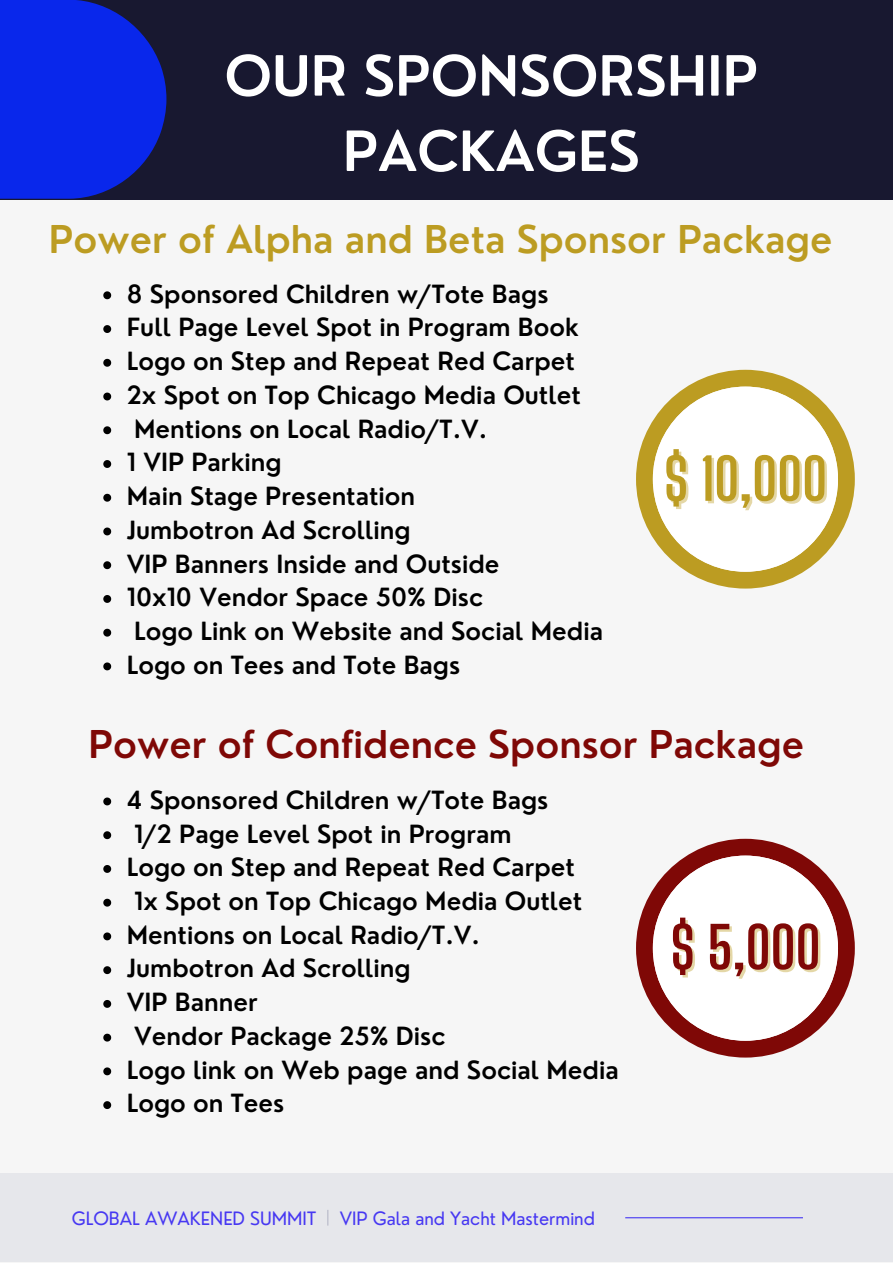
<style>
.page{position:relative;width:893px;height:1264px;background:#fff}
.page>*{position:absolute;margin:0;border:0;box-sizing:border-box;transform-origin:0 0}
.t1{font:700 56.85px "Big Shoulders Display";color:#bc9c22}
.t2{font:700 56.85px "Big Shoulders Display";color:#7f0806}
.t3{font:600 54px/75.3px "Nourd";color:#fff;text-align:center}
.t4{font:600 37.35px "Nourd";color:#bc9c22}
.t5{font:600 37.35px "Nourd";color:#7f0806}
.t6{font:600 24.45px/33.8px "Nourd";color:#000}
.t7{font:18px "Nourd";color:#4738f2}
</style>
<div class="page">
<div style="left:0;top:0;width:892px;height:1262px;background:#f6f6f6"></div>
<div style="left:0;top:0;width:892px;height:199px;background:#181830"></div>
<svg style="left:0;top:0;width:166px;height:199px;background:#0a25d3"></svg>
<div style="left:0;top:1173px;width:892px;height:88px;background:#e6e7eb"></div>
<hr style="left:625px;top:1217px;width:177px;height:1px;background:#4738f2">
<svg style="left:327px;top:1210px;width:1px;height:15px"></svg>
<svg style="left:103px;top:291px;width:8px;height:8px"></svg>
<svg style="left:103px;top:325px;width:8px;height:8px"></svg>
<svg style="left:103px;top:359px;width:8px;height:8px"></svg>
<svg style="left:103px;top:392px;width:8px;height:8px"></svg>
<svg style="left:103px;top:426px;width:8px;height:8px"></svg>
<svg style="left:103px;top:460px;width:8px;height:8px"></svg>
<svg style="left:103px;top:494px;width:8px;height:7px"></svg>
<svg style="left:103px;top:527px;width:8px;height:8px"></svg>
<svg style="left:103px;top:561px;width:8px;height:8px"></svg>
<svg style="left:103px;top:595px;width:8px;height:8px"></svg>
<svg style="left:103px;top:628px;width:8px;height:8px"></svg>
<svg style="left:103px;top:662px;width:8px;height:8px"></svg>
<svg style="left:636px;top:370px;width:218px;height:218px"></svg>
<div style="left:652px;top:386px;width:185px;height:185px;background:#fff;border-radius:50%"></div>
<svg style="left:636px;top:838px;width:218px;height:219px"></svg>
<div style="left:652px;top:855px;width:185px;height:185px;background:#fff;border-radius:50%"></div>
<svg style="left:103px;top:797px;width:8px;height:8px"></svg>
<svg style="left:103px;top:831px;width:8px;height:8px"></svg>
<svg style="left:103px;top:865px;width:8px;height:7px"></svg>
<svg style="left:103px;top:898px;width:8px;height:8px"></svg>
<svg style="left:103px;top:932px;width:8px;height:8px"></svg>
<svg style="left:103px;top:966px;width:8px;height:8px"></svg>
<svg style="left:103px;top:1000px;width:8px;height:7px"></svg>
<svg style="left:103px;top:1033px;width:8px;height:8px"></svg>
<svg style="left:103px;top:1067px;width:8px;height:8px"></svg>
<svg style="left:103px;top:1101px;width:8px;height:8px"></svg>
<h2 class="t3" style="left:224px;top:38px;width:535px">OUR SPONSORSHIP<br>PACKAGES</h2>
<h3 class="t4" style="left:49px;top:215px;width:785px">Power of Alpha and Beta Sponsor Package</h3>
<p class="t6" style="left:127px;top:276px;width:477px">8 Sponsored Children w/Tote Bags<br>Full Page Level Spot in Program Book<br>Logo on Step and Repeat Red Carpet<br>2x Spot on Top Chicago Media Outlet<br>Mentions on Local Radio/T.V.<br>1 VIP Parking<br>Main Stage Presentation<br>Jumbotron Ad Scrolling<br>VIP Banners Inside and Outside<br>10x10 Vendor Space 50% Disc<br>Logo Link on Website and Social Media<br>Logo on Tees and Tote Bags</p>
<h1 class="t1" style="left:663px;top:445px;width:165px">$ 10,000</h1>
<h3 class="t5" style="left:88px;top:721px;width:717px">Power of Confidence Sponsor Package</h3>
<p class="t6" style="left:127px;top:782px;width:493px">4 Sponsored Children w/Tote Bags<br>1/2 Page Level Spot in Program<br>Logo on Step and Repeat Red Carpet<br>1x Spot on Top Chicago Media Outlet<br>Mentions on Local Radio/T.V.<br>Jumbotron Ad Scrolling<br>VIP Banner<br>Vendor Package 25% Disc<br>Logo link on Web page and Social Media<br>Logo on Tees</p>
<p class="t7" style="left:72px;top:1206px;width:245px">GLOBAL AWAKENED SUMMIT</p>
<p class="t7" style="left:340px;top:1206px;width:257px">VIP Gala and Yacht Mastermind</p>
<h1 class="t2" style="left:670px;top:913px;width:152px">$ 5,000</h1>
</div>
